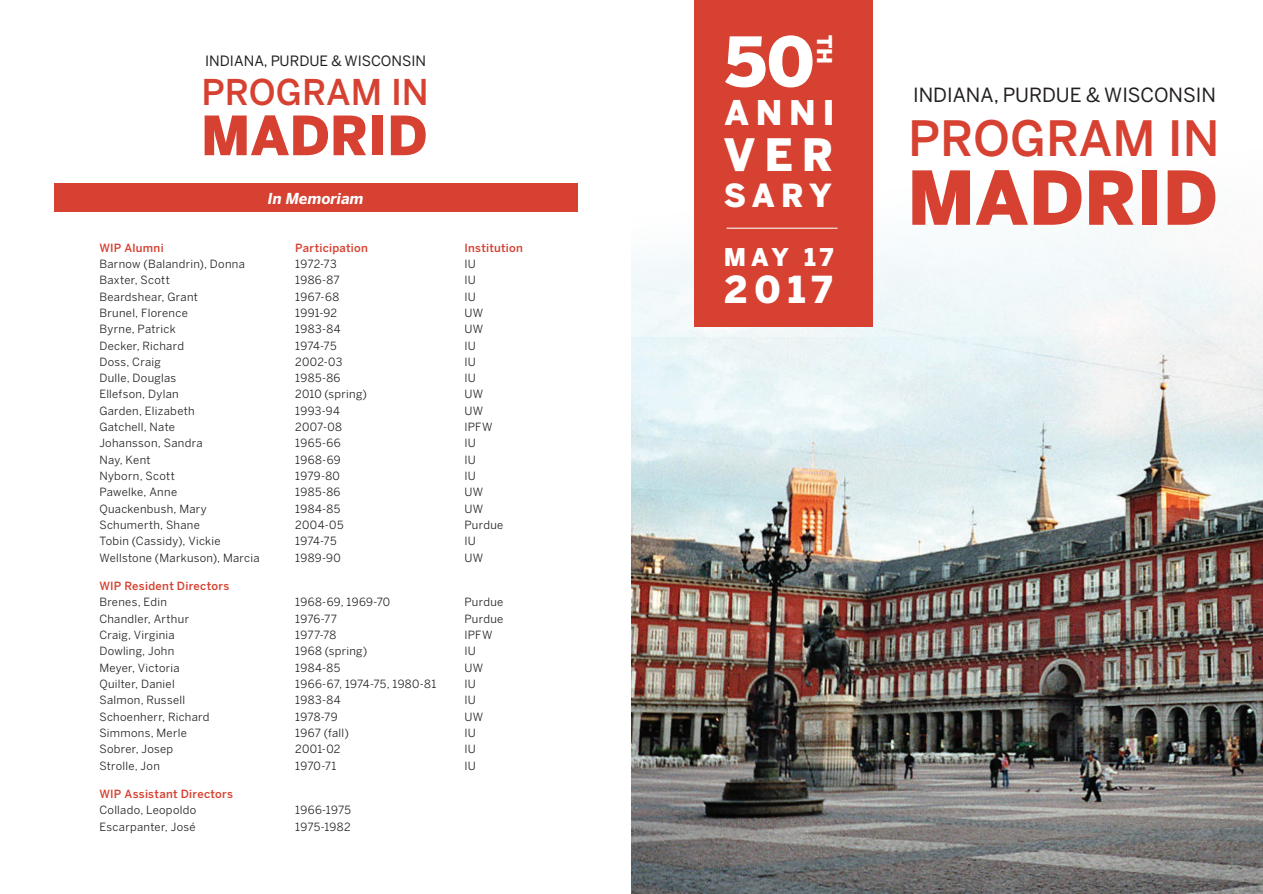
<style>
.page{position:relative;width:1263px;height:894px;background:#fff}
.page>*{position:absolute;margin:0;border:0;box-sizing:border-box;transform-origin:0 0}
.t1{font:900 73.5px "Benton Sans";color:#d64131}
.t2{font:900 67.8px "Benton Sans";color:#fff}
.t3{font:900 53.55px "Benton Sans";color:#d64131}
.t4{font:500 48.3px "Benton Sans";color:#d64131}
.t5{font:900 44.25px "Benton Sans";color:#fff}
.t6{font:900 36.9px "Benton Sans";color:#fff}
.t7{font:500 35.25px "Benton Sans";color:#d64131}
.t8{font:900 33.75px "Benton Sans";color:#fff}
.t9{font:900 31.65px "Benton Sans";color:#fff}
.t10{font:900 24.3px "Benton Sans";color:#fff}
.t11{font:900 20.25px "Benton Sans";color:#fff}
.t12{font:19.35px "Benton Sans";color:#231f20}
.t13{font:italic 700 15px "Benton Sans";color:#fff}
.t14{font:14.1px "Benton Sans";color:#231f20}
.t15{font:11.25px "Benton Sans";letter-spacing:.025em;color:#231f20}
.t16{font:500 11.25px "Benton Sans";letter-spacing:.025em;color:#d64131}
</style>
<div class="page">
<img style="left:631px;top:337px;width:632px;height:556px">
<div style="left:631px;top:0;width:632px;height:337px;background:linear-gradient(to bottom,#fff,#f1f6f7)"></div>
<div style="left:694px;top:0;width:179px;height:326px;background:#d64131"></div>
<hr style="left:726px;top:227px;width:111px;height:2px;background:#fff">
<div style="left:54px;top:183px;width:523px;height:29px;background:#d64131"></div>
<p class="t14" style="left:205px;top:52px;width:222px">INDIANA, PURDUE &amp; WISCONSIN</p>
<p class="t7" style="left:202px;top:70px;width:229px">PROGRAM IN</p>
<p class="t3" style="left:201px;top:101px;width:228px">MADRID</p>
<p class="t13" style="left:268px;top:189px;width:97px">In Memoriam</p>
<p class="t16" style="left:99px;top:240px;width:66px">WIP Alumni</p>
<p class="t16" style="left:295px;top:240px;width:74px">Participation</p>
<p class="t16" style="left:464px;top:240px;width:60px">Institution</p>
<p class="t15" style="left:99px;top:257px;width:147px">Barnow (Balandrin), Donna</p>
<p class="t15" style="left:295px;top:257px;width:43px">1972-73</p>
<p class="t15" style="left:464px;top:257px;width:13px">IU</p>
<p class="t15" style="left:99px;top:273px;width:72px">Baxter, Scott</p>
<p class="t15" style="left:295px;top:273px;width:46px">1986-87</p>
<p class="t15" style="left:464px;top:273px;width:13px">IU</p>
<p class="t15" style="left:99px;top:289px;width:100px">Beardshear, Grant</p>
<p class="t15" style="left:295px;top:289px;width:46px">1967-68</p>
<p class="t15" style="left:464px;top:289px;width:13px">IU</p>
<p class="t15" style="left:99px;top:306px;width:90px">Brunel, Florence</p>
<p class="t15" style="left:295px;top:306px;width:44px">1991-92</p>
<p class="t15" style="left:464px;top:306px;width:20px">UW</p>
<p class="t15" style="left:99px;top:322px;width:78px">Byrne, Patrick</p>
<p class="t15" style="left:295px;top:322px;width:47px">1983-84</p>
<p class="t15" style="left:464px;top:322px;width:20px">UW</p>
<p class="t15" style="left:99px;top:338px;width:86px">Decker, Richard</p>
<p class="t15" style="left:295px;top:338px;width:43px">1974-75</p>
<p class="t15" style="left:464px;top:338px;width:13px">IU</p>
<p class="t15" style="left:99px;top:355px;width:63px">Doss, Craig</p>
<p class="t15" style="left:295px;top:355px;width:49px">2002-03</p>
<p class="t15" style="left:464px;top:355px;width:13px">IU</p>
<p class="t15" style="left:99px;top:371px;width:78px">Dulle, Douglas</p>
<p class="t15" style="left:295px;top:371px;width:47px">1985-86</p>
<p class="t15" style="left:464px;top:371px;width:13px">IU</p>
<p class="t15" style="left:99px;top:387px;width:81px">Ellefson, Dylan</p>
<p class="t15" style="left:295px;top:387px;width:73px">2010 (spring)</p>
<p class="t15" style="left:464px;top:387px;width:20px">UW</p>
<p class="t15" style="left:99px;top:404px;width:97px">Garden, Elizabeth</p>
<p class="t15" style="left:295px;top:404px;width:46px">1993-94</p>
<p class="t15" style="left:464px;top:404px;width:20px">UW</p>
<p class="t15" style="left:99px;top:420px;width:77px">Gatchell, Nate</p>
<p class="t15" style="left:295px;top:420px;width:48px">2007-08</p>
<p class="t15" style="left:464px;top:420px;width:30px">IPFW</p>
<p class="t15" style="left:99px;top:436px;width:105px">Johansson, Sandra</p>
<p class="t15" style="left:295px;top:436px;width:47px">1965-66</p>
<p class="t15" style="left:464px;top:436px;width:13px">IU</p>
<p class="t15" style="left:99px;top:453px;width:53px">Nay, Kent</p>
<p class="t15" style="left:295px;top:453px;width:47px">1968-69</p>
<p class="t15" style="left:464px;top:453px;width:13px">IU</p>
<p class="t15" style="left:99px;top:469px;width:77px">Nyborn, Scott</p>
<p class="t15" style="left:295px;top:469px;width:46px">1979-80</p>
<p class="t15" style="left:464px;top:469px;width:13px">IU</p>
<p class="t15" style="left:99px;top:485px;width:79px">Pawelke, Anne</p>
<p class="t15" style="left:295px;top:485px;width:47px">1985-86</p>
<p class="t15" style="left:464px;top:485px;width:20px">UW</p>
<p class="t15" style="left:99px;top:501px;width:109px">Quackenbush, Mary</p>
<p class="t15" style="left:295px;top:501px;width:47px">1984-85</p>
<p class="t15" style="left:464px;top:501px;width:20px">UW</p>
<p class="t15" style="left:99px;top:518px;width:102px">Schumerth, Shane</p>
<p class="t15" style="left:295px;top:518px;width:50px">2004-05</p>
<p class="t15" style="left:464px;top:518px;width:40px">Purdue</p>
<p class="t15" style="left:99px;top:534px;width:123px">Tobin (Cassidy), Vickie</p>
<p class="t15" style="left:295px;top:534px;width:43px">1974-75</p>
<p class="t15" style="left:464px;top:534px;width:13px">IU</p>
<p class="t15" style="left:99px;top:550px;width:162px">Wellstone (Markuson), Marcia</p>
<p class="t15" style="left:295px;top:550px;width:47px">1989-90</p>
<p class="t15" style="left:464px;top:550px;width:20px">UW</p>
<p class="t16" style="left:99px;top:579px;width:131px">WIP Resident Directors</p>
<p class="t15" style="left:99px;top:595px;width:69px">Brenes, Edin</p>
<p class="t15" style="left:295px;top:595px;width:97px">1968-69, 1969-70</p>
<p class="t15" style="left:464px;top:595px;width:40px">Purdue</p>
<p class="t15" style="left:99px;top:611px;width:91px">Chandler, Arthur</p>
<p class="t15" style="left:295px;top:611px;width:43px">1976-77</p>
<p class="t15" style="left:464px;top:611px;width:40px">Purdue</p>
<p class="t15" style="left:99px;top:628px;width:77px">Craig, Virginia</p>
<p class="t15" style="left:295px;top:628px;width:43px">1977-78</p>
<p class="t15" style="left:464px;top:628px;width:30px">IPFW</p>
<p class="t15" style="left:99px;top:644px;width:76px">Dowling, John</p>
<p class="t15" style="left:295px;top:644px;width:73px">1968 (spring)</p>
<p class="t15" style="left:464px;top:644px;width:13px">IU</p>
<p class="t15" style="left:99px;top:660px;width:82px">Meyer, Victoria</p>
<p class="t15" style="left:295px;top:660px;width:47px">1984-85</p>
<p class="t15" style="left:464px;top:660px;width:20px">UW</p>
<p class="t15" style="left:99px;top:677px;width:77px">Quilter, Daniel</p>
<p class="t15" style="left:295px;top:677px;width:142px">1966-67, 1974-75, 1980-81</p>
<p class="t15" style="left:464px;top:677px;width:13px">IU</p>
<p class="t15" style="left:99px;top:693px;width:87px">Salmon, Russell</p>
<p class="t15" style="left:295px;top:693px;width:47px">1983-84</p>
<p class="t15" style="left:464px;top:693px;width:13px">IU</p>
<p class="t15" style="left:99px;top:709px;width:112px">Schoenherr, Richard</p>
<p class="t15" style="left:295px;top:709px;width:44px">1978-79</p>
<p class="t15" style="left:464px;top:709px;width:20px">UW</p>
<p class="t15" style="left:99px;top:725px;width:89px">Simmons, Merle</p>
<p class="t15" style="left:295px;top:725px;width:55px">1967 (fall)</p>
<p class="t15" style="left:464px;top:725px;width:13px">IU</p>
<p class="t15" style="left:99px;top:742px;width:75px">Sobrer, Josep</p>
<p class="t15" style="left:295px;top:742px;width:47px">2001-02</p>
<p class="t15" style="left:464px;top:742px;width:13px">IU</p>
<p class="t15" style="left:99px;top:758px;width:62px">Strolle, Jon</p>
<p class="t15" style="left:295px;top:758px;width:42px">1970-71</p>
<p class="t15" style="left:464px;top:758px;width:13px">IU</p>
<p class="t16" style="left:99px;top:786px;width:135px">WIP Assistant Directors</p>
<p class="t15" style="left:99px;top:803px;width:98px">Collado, Leopoldo</p>
<p class="t15" style="left:295px;top:803px;width:57px">1966-1975</p>
<p class="t15" style="left:99px;top:819px;width:98px">Escarpanter, José</p>
<p class="t15" style="left:295px;top:819px;width:57px">1975-1982</p>
<p class="t11" style="left:837px;top:35px;width:31px;rotate:90deg">TH</p>
<p class="t2" style="left:724px;top:18px;width:92px">50</p>
<p class="t8" style="left:724px;top:91px;width:111px">ANNI</p>
<p class="t5" style="left:724px;top:126px;width:111px">VER</p>
<p class="t9" style="left:724px;top:174px;width:110px">SARY</p>
<p class="t10" style="left:724px;top:242px;width:111px">MAY 17</p>
<p class="t6" style="left:724px;top:266px;width:109px">2017</p>
<p class="t12" style="left:913px;top:83px;width:304px">INDIANA, PURDUE &amp; WISCONSIN</p>
<p class="t4" style="left:908px;top:108px;width:313px">PROGRAM IN</p>
<p class="t1" style="left:907px;top:151px;width:312px">MADRID</p>
</div>
